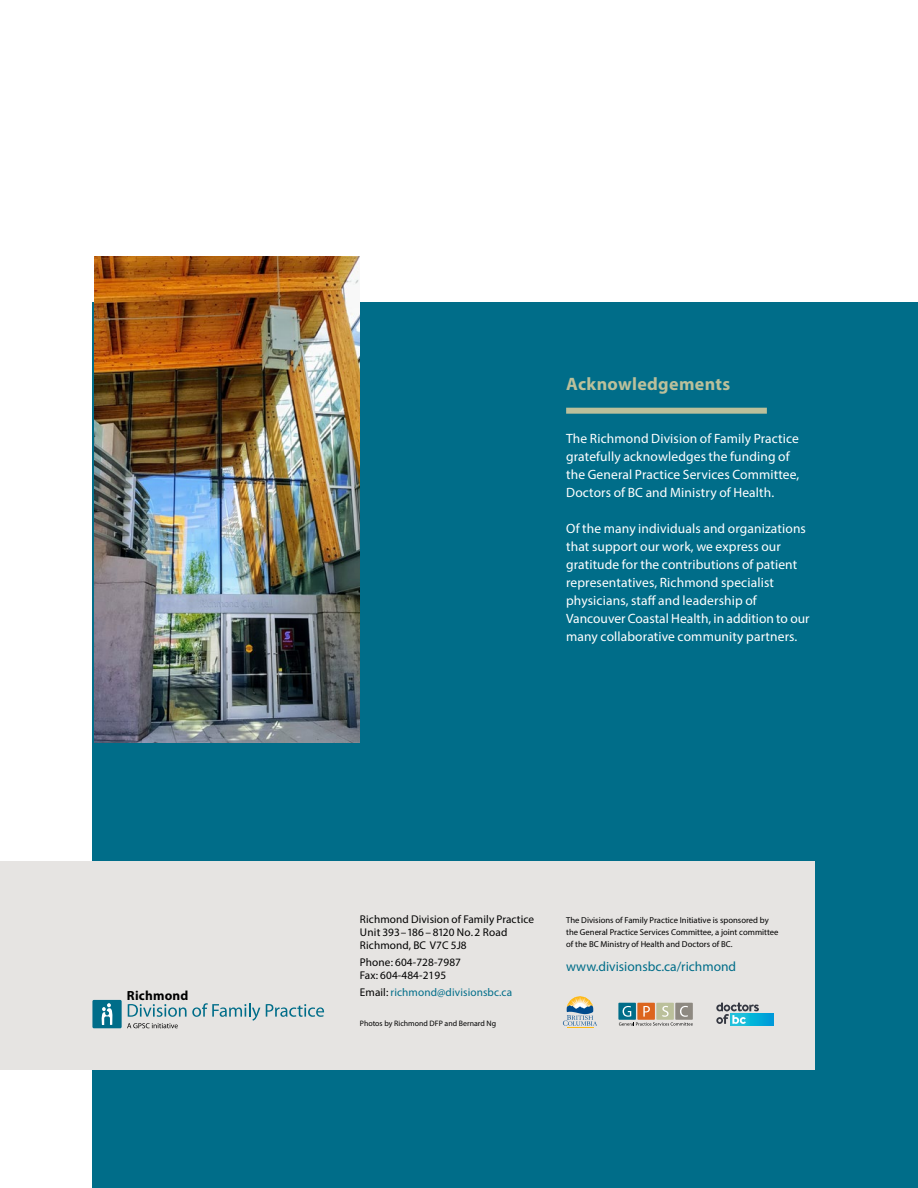
<style>
.page{position:relative;width:918px;height:1188px;background:#fff}
.page>*{position:absolute;margin:0;border:0;box-sizing:border-box;transform-origin:0 0}
.t1{font:700 18px "Myriad Pro";letter-spacing:.02em;color:#bbc09b}
.t2{font:13.5px/18px "Myriad Pro";letter-spacing:.01em;color:#fff}
.t3{font:13.5px "Myriad Pro";color:#006d89}
.t4{font:700 13.35px "Myriad Pro";letter-spacing:.015em;color:#000}
.t5{font:11.25px/12.8px "Myriad Pro";letter-spacing:.01em;color:#000}
.t6{font:11.25px "Myriad Pro";letter-spacing:.01em;color:#006d89}
.t7{font:8.7px/12px "Myriad Pro";color:#000}
.t8{font:7.8px "Myriad Pro";color:#000}
.s1{color:#000}
</style>
<div class="page">
<div style="left:93px;top:302px;width:825px;height:886px;background:#006d89"></div>
<div style="left:0;top:862px;width:814px;height:208px;background:#e6e4e2"></div>
<div style="left:618px;top:1003px;width:18px;height:17px;background:#006d89"></div>
<div style="left:637px;top:1003px;width:18px;height:17px;background:#dc651e"></div>
<div style="left:656px;top:1003px;width:18px;height:17px;background:#bbc09b"></div>
<div style="left:675px;top:1003px;width:18px;height:17px;background:#8e8981"></div>
<svg style="left:619px;top:1006px;width:74px;height:20px"></svg>
<svg style="left:563px;top:996px;width:34px;height:32px"></svg>
<svg style="left:731px;top:1013px;width:42px;height:13px"></svg>
<svg style="left:716px;top:1003px;width:43px;height:21px"></svg>
<svg style="left:266px;top:1004px;width:58px;height:13px"></svg>
<svg style="left:127px;top:1003px;width:133px;height:25px"></svg>
<div style="left:92px;top:1000px;width:30px;height:28px;background:#006d89"></div>
<svg style="left:101px;top:1003px;width:12px;height:22px"></svg>
<div style="left:566px;top:408px;width:201px;height:6px;background:#bbc09b"></div>
<img style="left:94px;top:256px;width:266px;height:486px">
<p class="t4" style="left:127px;top:986px;width:63px">Richmond</p>
<h1 class="t1" style="left:566px;top:373px;width:166px">Acknowledgements</h1>
<p class="t2" style="left:566px;top:429px;width:235px">The Richmond Division of Family Practice gratefully acknowledges the funding of the General Practice Services Committee, Doctors of BC and Ministry of Health.</p>
<p class="t2" style="left:566px;top:519px;width:245px">Of the many individuals and organizations that support our work, we express our gratitude for the contributions of patient representatives, Richmond specialist physicians, staff and leadership of Vancouver Coastal Health, in addition to our many collaborative community partners.</p>
<p class="t5" style="left:360px;top:913px;width:176px">Richmond Division of Family Practice<br>Unit 393 – 186 – 8120 No. 2 Road<br>Richmond, BC V7C 5J8</p>
<p class="t5" style="left:360px;top:956px;width:103px">Phone: 604-728-7987<br>Fax: 604-484-2195</p>
<p class="t6" style="left:360px;top:985px;width:154px"><span class="s1">Email:</span> richmond@divisionsbc.ca</p>
<p class="t8" style="left:360px;top:1019px;width:138px">Photos by Richmond DFP and Bernard Ng</p>
<p class="t7" style="left:566px;top:914px;width:214px">The Divisions of Family Practice Initiative is sponsored by the General Practice Services Committee, a joint committee of the BC Ministry of Health and Doctors of BC.</p>
<p class="t3" style="left:566px;top:958px;width:172px">www.divisionsbc.ca/richmond</p>
</div>
